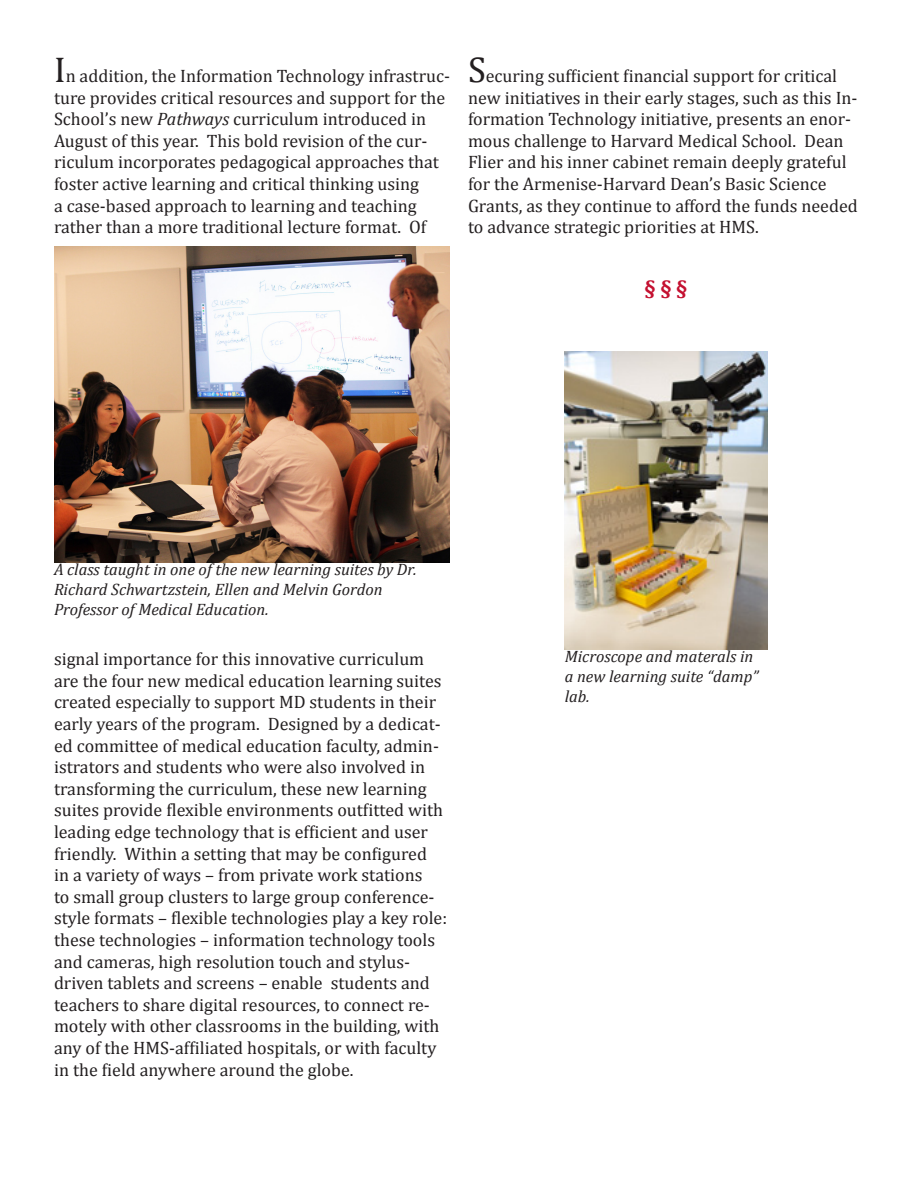
<style>
.page{position:relative;width:918px;height:1188px;background:#fff}
.page>*{position:absolute;margin:0;border:0;box-sizing:border-box;transform-origin:0 0}
.t1{font:700 21px "Cambria";color:#c41030}
.t2{font:18px/21.6px "Cambria";color:#231f20}
.t3{font:italic 16.5px/19.8px "Cambria";color:#231f20}
.s1{font-size:36px}
.s2{font-style:italic}
</style>
<div class="page">
<img style="left:565px;top:351px;width:202px;height:298px">
<img style="left:54px;top:247px;width:396px;height:316px">
<p class="t2" style="left:54px;top:65px;width:397px"><span class="s1">I</span>n addition, the Information Technology infrastruc&shy;ture provides critical resources and support for the School’s new <span class="s2">Pathways</span> curriculum introduced in August of this year. This bold revision of the cur-</p>
<p class="t2" style="left:54px;top:151px;width:387px">riculum incorporates pedagogical approaches that foster active learning and critical thinking using<br>a case-based approach to learning and teaching rather than a more traditional lecture format. Of</p>
<p class="t2" style="left:468px;top:65px;width:391px"><span class="s1">S</span>ecuring sufficient financial support for critical new initiatives in their early stages, such as this In&shy;formation Technology initiative, presents an enor&shy;mous challenge to Harvard Medical School. Dean Flier and his inner cabinet remain deeply grateful for the Armenise-Harvard Dean’s Basic Science Grants, as they continue to afford the funds needed to advance strategic priorities at HMS.</p>
<p class="t1" style="left:645px;top:273px;width:44px">§ § §</p>
<p class="t3" style="left:54px;top:559px;width:364px">A class taught in one of the new learning suites by Dr.<br>Richard Schwartzstein, Ellen and Melvin Gordon</p>
<p class="t3" style="left:54px;top:599px;width:216px">Professor of Medical Education.</p>
<p class="t2" style="left:54px;top:648px;width:395px">signal importance for this innovative curriculum are the four new medical education learning suites created especially to support MD students in their early years of the program. Designed by a dedicat&shy;ed committee of medical education faculty, admin&shy;istrators and students who were also involved in transforming the curriculum, these new learning suites provide flexible environments outfitted with leading edge technology that is efficient and user friendly. Within a setting that may be configured<br>in a variety of ways – from private work stations<br>to small group clusters to large group conference&shy;style formats – flexible technologies play a key role: these technologies – information technology tools and cameras, high resolution touch and stylus&shy;driven tablets and screens – enable students and teachers to share digital resources, to connect re&shy;motely with other classrooms in the building, with any of the HMS-affiliated hospitals, or with faculty in the field anywhere around the globe.</p>
<p class="t3" style="left:565px;top:646px;width:195px">Microscope and materals in a new learning suite “damp” lab.</p>
</div>
